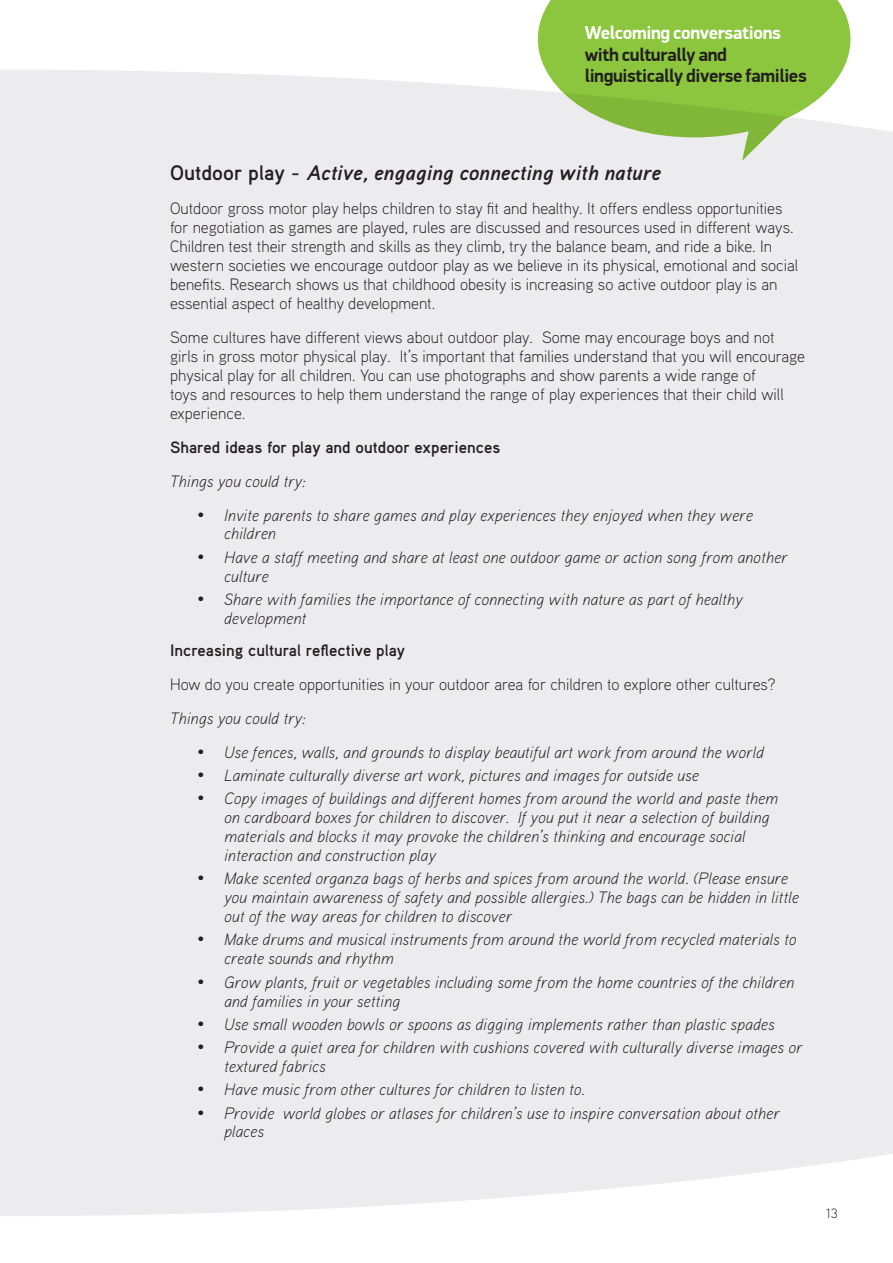
<style>
.page{position:relative;width:893px;height:1263px;background:#fff}
.page>*{position:absolute;margin:0;border:0;box-sizing:border-box;transform-origin:0 0}
.t1{font:italic 700 21px "Aaux Pro";color:#231f20}
.t2{font:700 18.6px/21.3px "Din Display Pro PF";letter-spacing:-.02em;color:#231f20}
.t3{font:700 18.6px "Din Display Pro PF";letter-spacing:-.02em;color:#fff}
.t4{font:italic 300 16.5px/19px "Aaux Pro";color:#231f20}
.t5{font:300 16.5px/18.9px "Aaux Pro";color:#231f20}
.t6{font:700 16.5px "Aaux Pro";color:#231f20}
.t7{font:300 13.5px "Aaux Pro";color:#231f20}
.s1{font-style:normal}
</style>
<div class="page">
<div style="left:0;top:70px;width:893px;height:459px;background:#ececee"></div>
<div style="left:0;top:529px;width:893px;height:687px;background:#ececee"></div>
<svg style="left:538px;top:0;width:312px;height:162px;background:#a6cf70"></svg>
<p class="t3" style="left:585px;top:22px;width:198px">Welcoming conversations</p>
<p class="t2" style="left:585px;top:44px;width:223px">with culturally and linguistically diverse families</p>
<p class="t1" style="left:170px;top:159px;width:492px"><span class="s1">Outdoor play -</span> Active, engaging connecting with nature</p>
<p class="t5" style="left:170px;top:198px;width:629px">Outdoor gross motor play helps children to stay fit and healthy. It offers endless opportunities for negotiation as games are played, rules are discussed and resources used in different ways.<br>Children test their strength and skills as they climb, try the balance beam, and ride a bike. In western societies we encourage outdoor play as we believe in its physical, emotional and social benefits. Research shows us that childhood obesity is increasing so active outdoor play is an essential aspect of healthy development.</p>
<p class="t5" style="left:170px;top:327px;width:636px">Some cultures have different views about outdoor play. Some may encourage boys and not girls in gross motor physical play. It’s important that families understand that you will encourage physical play for all children. You can use photographs and show parents a wide range of<br>toys and resources to help them understand the range of play experiences that their child will experience.</p>
<p class="t6" style="left:170px;top:436px;width:332px">Shared ideas for play and outdoor experiences</p>
<p class="t4" style="left:170px;top:471px;width:137px">Things you could try:</p>
<p class="t4" style="left:224px;top:505px;width:530px;text-indent:-27px">• Invite parents to share games and play experiences they enjoyed when they were children</p>
<p class="t4" style="left:224px;top:547px;width:565px;text-indent:-27px">• Have a staff meeting and share at least one outdoor game or action song from another culture</p>
<p class="t4" style="left:224px;top:589px;width:520px;text-indent:-27px">• Share with families the importance of connecting with nature as part of healthy development</p>
<p class="t6" style="left:170px;top:639px;width:237px">Increasing cultural reflective play</p>
<p class="t5" style="left:170px;top:674px;width:607px">How do you create opportunities in your outdoor area for children to explore other cultures?</p>
<p class="t4" style="left:170px;top:708px;width:137px">Things you could try:</p>
<p class="t4" style="left:197px;top:742px;width:568px">• Use fences, walls, and grounds to display beautiful art work from around the world</p>
<p class="t4" style="left:197px;top:765px;width:503px">• Laminate culturally diverse art work, pictures and images for outside use</p>
<p class="t4" style="left:224px;top:788px;width:556px;text-indent:-27px">• Copy images of buildings and different homes from around the world and paste them on cardboard boxes for children to discover. If you put it near a selection of building materials and blocks it may provoke the children’s thinking and encourage social interaction and construction play</p>
<p class="t4" style="left:224px;top:868px;width:576px;text-indent:-27px">• Make scented organza bags of herbs and spices from around the world. (Please ensure you maintain awareness of safety and possible allergies.) The bags can be hidden in little out of the way areas for children to discover</p>
<p class="t4" style="left:224px;top:930px;width:574px;text-indent:-27px">• Make drums and musical instruments from around the world from recycled materials to create sounds and rhythm</p>
<p class="t4" style="left:224px;top:972px;width:572px;text-indent:-27px">• Grow plants, fruit or vegetables including some from the home countries of the children and families in your setting</p>
<p class="t4" style="left:197px;top:1014px;width:579px">• Use small wooden bowls or spoons as digging implements rather than plastic spades</p>
<p class="t4" style="left:224px;top:1037px;width:580px;text-indent:-27px">• Provide a quiet area for children with cushions covered with culturally diverse images or textured fabrics</p>
<p class="t4" style="left:197px;top:1079px;width:389px">• Have music from other cultures for children to listen to.</p>
<p class="t4" style="left:224px;top:1103px;width:557px;text-indent:-27px">• Provide world globes or atlases for children’s use to inspire conversation about other places</p>
<p class="t7" style="left:826px;top:1205px;width:13px">13</p>
</div>
